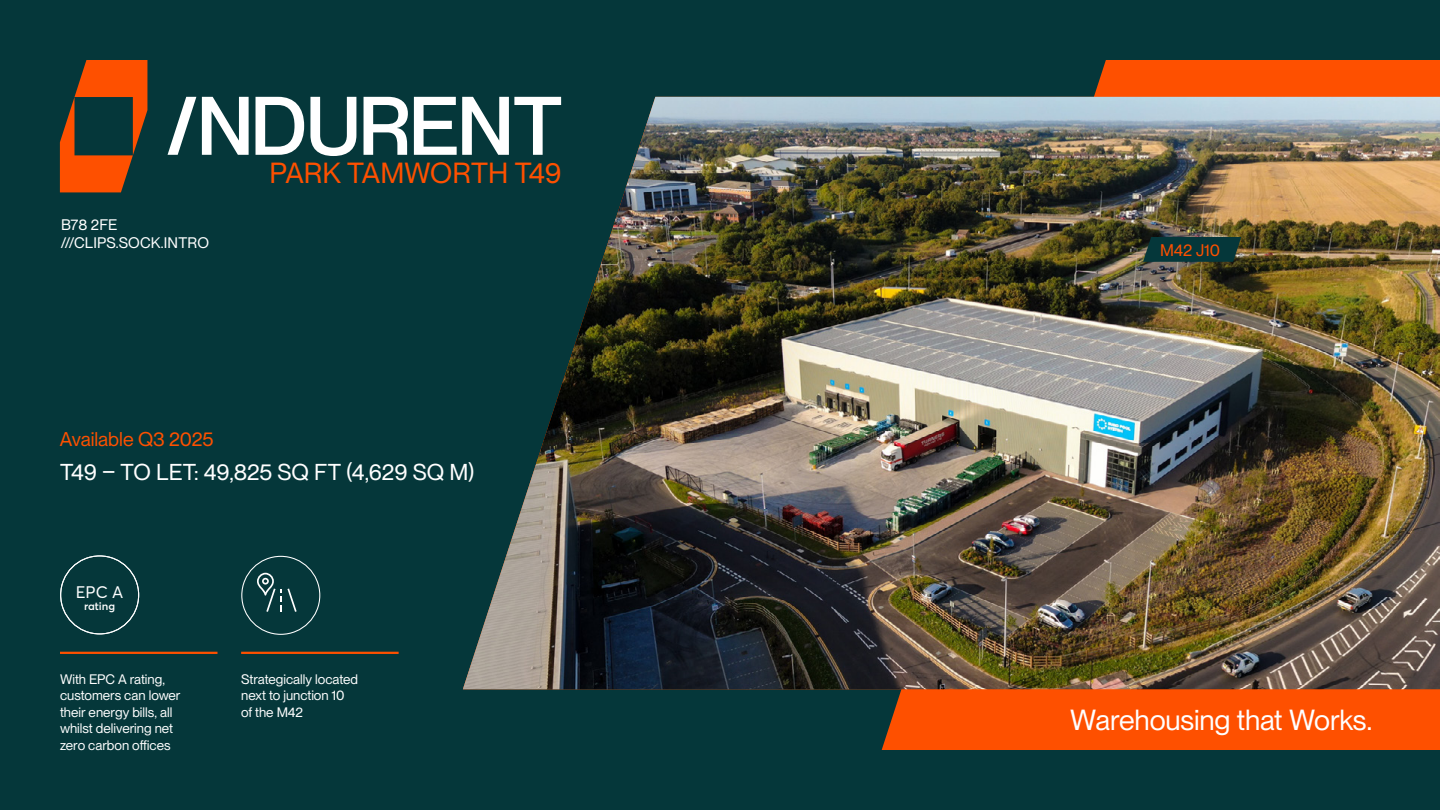
<style>
.page{position:relative;width:1440px;height:810px;background:#05373a}
.page>*{position:absolute;margin:0;border:0;box-sizing:border-box;transform-origin:0 0}
.t1{font:28.5px "PP Neue Montreal";letter-spacing:-.005em;color:#fff}
.t2{font:28.5px "PP Neue Montreal";color:#fe5000}
.t3{font:22.5px "PP Neue Montreal";letter-spacing:-.01em;color:#fff}
.t4{font:19.5px "PP Neue Montreal";letter-spacing:-.005em;color:#fe5000}
.t5{font:16.58px "Averta Std";color:#fff}
.t6{font:16.5px "PP Neue Montreal";color:#fe5000}
.t7{font:15px/18px "PP Neue Montreal";letter-spacing:.015em;color:#fff}
.t8{font:13.5px/16.5px "PP Neue Montreal";color:#fff}
.t9{font:600 11.1px "Averta Std";color:#fff}
</style>
<div class="page">
<svg style="left:882px;top:60px;width:558px;height:690px;fill:#fe5000"></svg>
<img style="left:463px;top:97px;width:977px;height:592px">
<div style="left:241px;top:556px;width:79px;height:79px;border:1px solid #fff;border-radius:50%"></div>
<svg style="left:257px;top:573px;width:40px;height:39px"></svg>
<svg style="left:1143px;top:237px;width:98px;height:25px"></svg>
<hr style="left:241px;top:652px;width:158px;height:2px;background:#fe5000">
<hr style="left:60px;top:652px;width:157px;height:2px;background:#fe5000">
<div style="left:60px;top:555px;width:79px;height:79px;border:1px solid #fff;border-radius:50%"></div>
<svg style="left:202px;top:97px;width:47px;height:58px"></svg>
<svg style="left:256px;top:97px;width:48px;height:58px"></svg>
<svg style="left:310px;top:97px;width:46px;height:59px"></svg>
<svg style="left:414px;top:97px;width:147px;height:58px"></svg>
<svg style="left:168px;top:97px;width:28px;height:58px"></svg>
<svg style="left:364px;top:97px;width:44px;height:58px"></svg>
<svg style="left:60px;top:60px;width:87px;height:132px"></svg>
<p class="t7" style="left:61px;top:216px;width:150px">B78 2FE ///CLIPS.SOCK.INTRO</p>
<h1 class="t2" style="left:270px;top:157px;width:294px">PARK TAMWORTH T49</h1>
<h3 class="t4" style="left:60px;top:427px;width:155px">Available Q3 2025</h3>
<h2 class="t3" style="left:60px;top:459px;width:416px">T49 – TO LET: 49,825 SQ FT (4,629 SQ M)</h2>
<p class="t5" style="left:76px;top:581px;width:49px">EPC A</p>
<p class="t9" style="left:84px;top:598px;width:33px">rating</p>
<p class="t8" style="left:60px;top:671px;width:122px">With EPC A rating, customers can lower their energy bills, all whilst delivering net zero carbon offices</p>
<p class="t8" style="left:241px;top:671px;width:119px">Strategically located next to junction 10 of the M42</p>
<p class="t6" style="left:1160px;top:240px;width:62px">M42 J10</p>
<h1 class="t1" style="left:1070px;top:703px;width:304px">Warehousing that Works.</h1>
</div>
